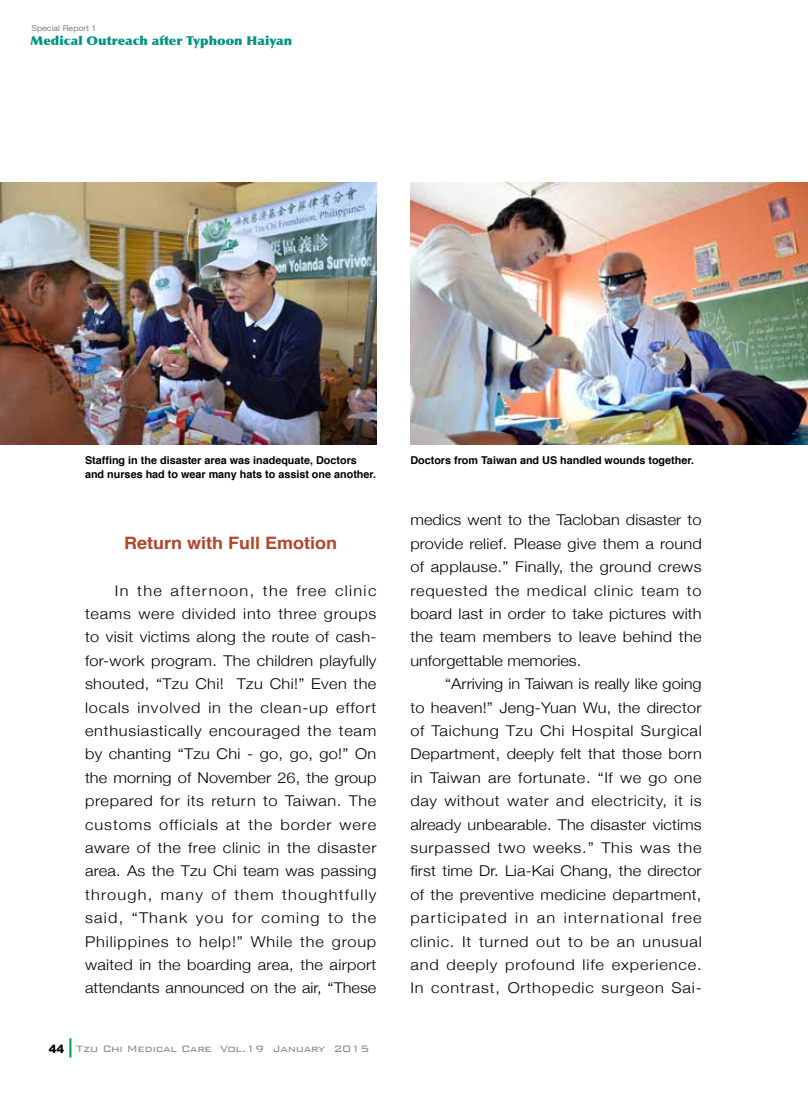
<style>
.page{position:relative;width:808px;height:1106px;background:#fff}
.page>*{position:absolute;margin:0;border:0;box-sizing:border-box;transform-origin:0 0}
.t1{font:700 17.1px "Helvetica";color:#b34529;scale:1.05 1}
.t2{font:300 14.85px/23.4px "Helvetica Neue";letter-spacing:.02em;color:#000;text-align:justify;scale:1.1 1}
.t3{font:300 12.3px "Bank Gothic BT";letter-spacing:-.03em;color:#828486}
.t4{font:900 12.15px "Optima";color:#009583;scale:1.08 1}
.t5{font:700 10.8px/13.5px "Helvetica";color:#000}
.t6{font:8.1px "Helvetica Neue";color:#808284;scale:1.08 1}
</style>
<div class="page">
<img style="left:410px;top:183px;width:398px;height:261px">
<img style="left:0;top:183px;width:376px;height:261px">
<svg style="left:69px;top:1038px;width:2px;height:19px"></svg>
<p class="t6" style="left:31px;top:22px;width:62px">Special Report 1</p>
<p class="t4" style="left:31px;top:33px;width:244px">Medical Outreach after Typhoon Haiyan</p>
<p class="t5" style="left:85px;top:453px;width:293px">Staffing in the disaster area was inadequate, Doctors and nurses had to wear many hats to assist one another.</p>
<p class="t5" style="left:410px;top:453px;width:285px">Doctors from Taiwan and US handled wounds together.</p>
<p class="t1" style="left:124px;top:529px;width:204px">Return with Full Emotion</p>
<p class="t2" style="left:85px;top:577px;width:266px;text-indent:30px">In the afternoon, the free clinic teams were divided into three groups to visit victims along the route of cash&shy;for-work program. The children playfully shouted, “Tzu Chi! Tzu Chi!” Even the locals involved in the clean-up effort enthusiastically encouraged the team by chanting “Tzu Chi - go, go, go!” On the morning of November 26, the group prepared for its return to Taiwan. The customs officials at the border were aware of the free clinic in the disaster area. As the Tzu Chi team was passing through, many of them thoughtfully said, “Thank you for coming to the Philippines to help!” While the group waited in the boarding area, the airport attendants announced on the air, “These</p>
<p class="t3" style="left:49px;top:1041px;width:322px"><sub>44</sub> Tzu Chi Medical Care Vol.19 January 2015</p>
<p class="t2" style="left:410px;top:507px;width:266px">medics went to the Tacloban disaster to provide relief. Please give them a round of applause.” Finally, the ground crews requested the medical clinic team to board last in order to take pictures with the team members to leave behind the unforgettable memories.</p>
<p class="t2" style="left:410px;top:671px;width:266px;text-indent:35px">“Arriving in Taiwan is really like going to heaven!” Jeng-Yuan Wu, the director of Taichung Tzu Chi Hospital Surgical Department, deeply felt that those born in Taiwan are fortunate. “If we go one day without water and electricity, it is already unbearable. The disaster victims surpassed two weeks.” This was the first time Dr. Lia-Kai Chang, the director of the preventive medicine department, participated in an international free clinic. It turned out to be an unusual and deeply profound life experience.<br>In contrast, Orthopedic surgeon Sai-</p>
</div>
